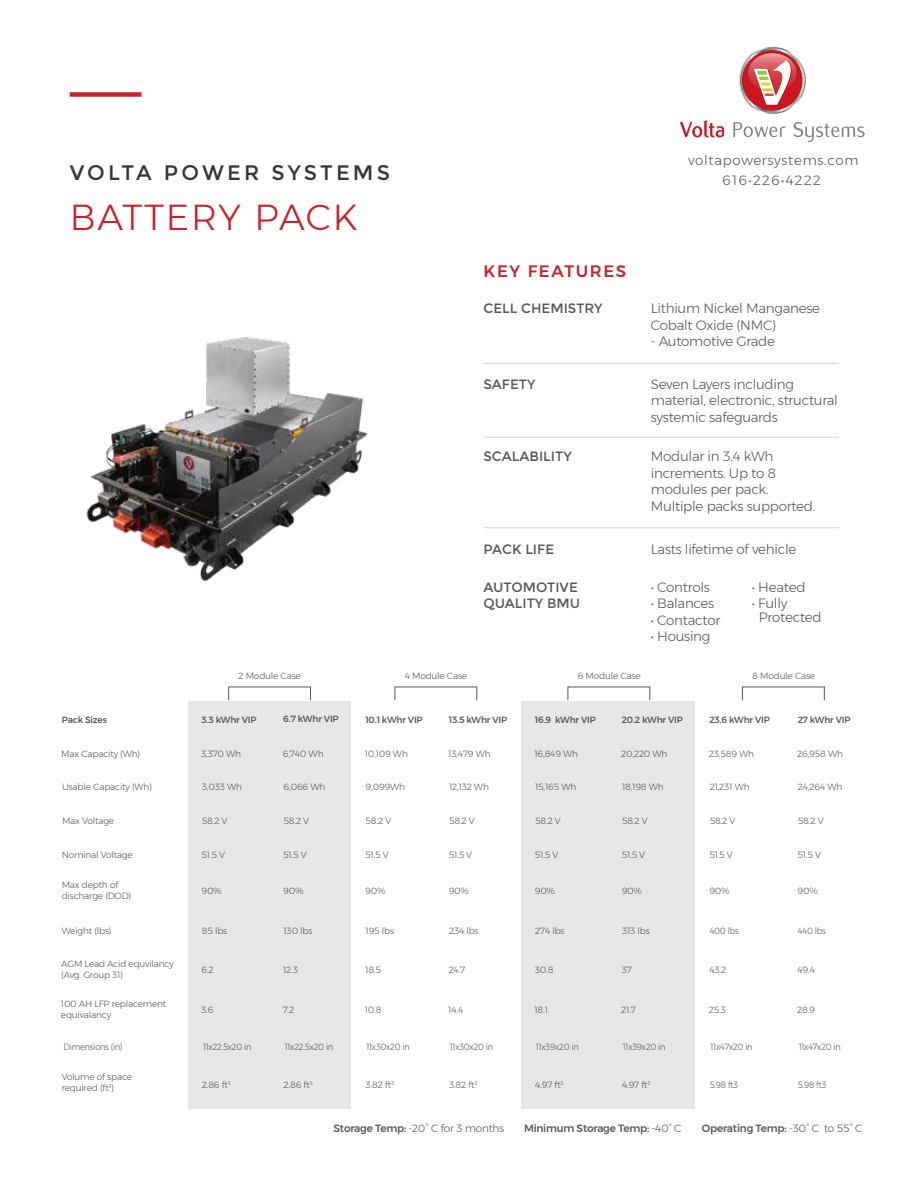
<style>
.page{position:relative;width:918px;height:1188px;background:#fff}
.page>*{position:absolute;margin:0;border:0;box-sizing:border-box;transform-origin:0 0}
.t1{font:300 36px "Montserrat";letter-spacing:.05em;color:#c92127}
.t2{font:21px "Montserrat";letter-spacing:.15em;color:#383638}
.t3{font:500 16.5px "Montserrat";letter-spacing:.1em;color:#c92127}
.t4{font:300 13.5px/16.5px "Montserrat";letter-spacing:-.02em;color:#58595b}
.t5{font:13.5px/16.5px "Montserrat";color:#58595b}
.t6{font:300 13.5px/19.5px "Montserrat";letter-spacing:.05em;color:#58595b;text-align:center}
.t7{font:500 10.5px "Montserrat";letter-spacing:-.02em;color:#58595b}
.t8{font:300 10.5px "Montserrat";letter-spacing:-.02em;color:#58595b}
.t9{font:300 9px/10.8px "Montserrat";letter-spacing:-.02em;color:#58595b}
.t10{font:300 9px "Montserrat";letter-spacing:-.02em;color:#58595b;scale:.9 1}
.t11{font:500 9px "Montserrat";letter-spacing:-.02em;color:#58595b}
.t12{font:300 9px "Montserrat";letter-spacing:-.02em;color:#58595b;scale:.91 1}
.s1{color:#c92127}
.s2{font-weight:500}
.s3{font-weight:300}
</style>
<div class="page">
<div style="left:70px;top:92px;width:72px;height:5px;background:#c92127"></div>
<svg style="left:739px;top:47px;width:67px;height:67px"></svg>
<svg style="left:740px;top:48px;width:65px;height:65px"></svg>
<svg style="left:742px;top:50px;width:60px;height:60px"></svg>
<svg style="left:680px;top:120px;width:44px;height:17px"></svg>
<svg style="left:733px;top:122px;width:53px;height:15px"></svg>
<svg style="left:793px;top:122px;width:72px;height:20px"></svg>
<hr style="left:484px;top:363px;width:355px;height:1px;background:#d1d3d4">
<hr style="left:484px;top:437px;width:355px;height:1px;background:#d1d3d4">
<hr style="left:484px;top:527px;width:355px;height:1px;background:#d1d3d4">
<img style="left:86px;top:337px;width:282px;height:244px">
<div style="left:188px;top:701px;width:164px;height:407px;background:#e6e7e8"></div>
<div style="left:521px;top:701px;width:175px;height:407px;background:#e6e7e8"></div>
<h2 class="t2" style="left:70px;top:161px;width:322px">VOLTA POWER SYSTEMS</h2>
<h3 class="t6" style="left:688px;top:151px;width:172px">voltapowersystems.com<br>616<span class="s1">•</span>226<span class="s1">•</span>4222</h3>
<h1 class="t1" style="left:70px;top:190px;width:290px">BATTERY PACK</h1>
<p class="t9" style="left:238px;top:670px;width:64px">2 Module Case</p>
<h3 class="t3" style="left:483px;top:259px;width:144px">KEY FEATURES</h3>
<h3 class="t5" style="left:483px;top:300px;width:121px">CELL CHEMISTRY</h3>
<h3 class="t5" style="left:483px;top:376px;width:53px">SAFETY</h3>
<h3 class="t5" style="left:483px;top:448px;width:90px">SCALABILITY</h3>
<h3 class="t4" style="left:651px;top:300px;width:171px">Lithium Nickel Manganese<br>Cobalt Oxide (NMC)</h3>
<h3 class="t4" style="left:651px;top:333px;width:126px">- Automotive Grade</h3>
<h3 class="t4" style="left:651px;top:375px;width:189px">Seven Layers including material, electronic, structural systemic safeguards</h3>
<h3 class="t4" style="left:651px;top:448px;width:166px">Modular in 3.4 kWh increments. Up to 8 modules per pack.<br>Multiple packs supported.</h3>
<h3 class="t5" style="left:483px;top:541px;width:72px">PACK LIFE</h3>
<h3 class="t4" style="left:651px;top:541px;width:147px">Lasts lifetime of vehicle</h3>
<h3 class="t5" style="left:483px;top:579px;width:98px">AUTOMOTIVE<br>QUALITY BMU</h3>
<h3 class="t4" style="left:651px;top:578px;width:61px">• Controls</h3>
<h3 class="t4" style="left:651px;top:595px;width:65px">• Balances</h3>
<h3 class="t4" style="left:651px;top:611px;width:71px">• Contactor</h3>
<h3 class="t4" style="left:651px;top:628px;width:61px">• Housing</h3>
<h3 class="t4" style="left:752px;top:578px;width:55px">• Heated</h3>
<h3 class="t4" style="left:759px;top:596px;width:64px;line-height:13.5px;text-indent:-7px">• Fully<br>Protected</h3>
<p class="t9" style="left:405px;top:670px;width:64px">4 Module Case</p>
<p class="t9" style="left:578px;top:670px;width:65px">6 Module Case</p>
<p class="t9" style="left:752px;top:670px;width:65px">8 Module Case</p>
<p class="t11" style="left:62px;top:712px;width:47px">Pack Sizes</p>
<p class="t11" style="left:202px;top:712px;width:56px">3.3 kWhr VIP</p>
<p class="t11" style="left:283px;top:712px;width:57px">6.7 kWhr VIP</p>
<p class="t11" style="left:365px;top:712px;width:59px">10.1 kWhr VIP</p>
<p class="t11" style="left:449px;top:712px;width:60px">13.5 kWhr VIP</p>
<p class="t11" style="left:535px;top:712px;width:62px">16.9 kWhr VIP</p>
<p class="t11" style="left:622px;top:712px;width:63px">20.2 kWhr VIP</p>
<p class="t9" style="left:61px;top:748px;width:80px">Max Capacity (Wh)</p>
<p class="t9" style="left:201px;top:748px;width:42px">3,370 Wh</p>
<p class="t9" style="left:283px;top:748px;width:42px">6,740 Wh</p>
<p class="t9" style="left:365px;top:748px;width:45px">10,109 Wh</p>
<p class="t9" style="left:448px;top:748px;width:44px">13,479 Wh</p>
<p class="t9" style="left:534px;top:748px;width:45px">16,849 Wh</p>
<p class="t9" style="left:621px;top:748px;width:48px">20,220 Wh</p>
<p class="t9" style="left:62px;top:782px;width:91px">Usable Capacity (Wh)</p>
<p class="t9" style="left:202px;top:782px;width:42px">3,033 Wh</p>
<p class="t9" style="left:284px;top:782px;width:44px">6,066 Wh</p>
<p class="t9" style="left:366px;top:782px;width:41px">9,099Wh</p>
<p class="t9" style="left:449px;top:782px;width:41px">12,132 Wh</p>
<p class="t9" style="left:535px;top:782px;width:43px">15,165 Wh</p>
<p class="t9" style="left:622px;top:782px;width:43px">18,198 Wh</p>
<p class="t9" style="left:62px;top:815px;width:54px">Max Voltage</p>
<p class="t9" style="left:202px;top:815px;width:27px">58.2 V</p>
<p class="t9" style="left:284px;top:815px;width:27px">58.2 V</p>
<p class="t9" style="left:366px;top:815px;width:27px">58.2 V</p>
<p class="t9" style="left:449px;top:815px;width:27px">58.2 V</p>
<p class="t9" style="left:535px;top:815px;width:27px">58.2 V</p>
<p class="t9" style="left:622px;top:815px;width:27px">58.2 V</p>
<p class="t9" style="left:62px;top:849px;width:73px">Nominal Voltage</p>
<p class="t9" style="left:201px;top:849px;width:25px">51.5 V</p>
<p class="t9" style="left:283px;top:849px;width:25px">51.5 V</p>
<p class="t9" style="left:365px;top:849px;width:25px">51.5 V</p>
<p class="t9" style="left:449px;top:849px;width:25px">51.5 V</p>
<p class="t9" style="left:535px;top:849px;width:25px">51.5 V</p>
<p class="t9" style="left:622px;top:849px;width:25px">51.5 V</p>
<p class="t9" style="left:62px;top:879px;width:71px">Max depth of discharge (DOD)</p>
<p class="t9" style="left:202px;top:885px;width:22px">90%</p>
<p class="t9" style="left:283px;top:885px;width:22px">90%</p>
<p class="t9" style="left:365px;top:885px;width:22px">90%</p>
<p class="t9" style="left:449px;top:885px;width:22px">90%</p>
<p class="t9" style="left:535px;top:885px;width:22px">90%</p>
<p class="t9" style="left:622px;top:885px;width:22px">90%</p>
<p class="t9" style="left:62px;top:925px;width:51px">Weight (lbs)</p>
<p class="t9" style="left:202px;top:925px;width:27px">85 lbs</p>
<p class="t9" style="left:284px;top:925px;width:31px">130 lbs</p>
<p class="t9" style="left:366px;top:925px;width:30px">195 lbs</p>
<p class="t9" style="left:449px;top:925px;width:31px">234 lbs</p>
<p class="t9" style="left:535px;top:925px;width:31px">274 lbs</p>
<p class="t9" style="left:622px;top:925px;width:29px">313 lbs</p>
<p class="t9" style="left:61px;top:958px;width:114px">AGM Lead Acid equvilancy (Avg. Group 31)</p>
<p class="t9" style="left:201px;top:965px;width:14px">6.2</p>
<p class="t9" style="left:283px;top:964px;width:16px">12.3</p>
<p class="t9" style="left:365px;top:965px;width:17px">18.5</p>
<p class="t9" style="left:449px;top:965px;width:18px">24.7</p>
<p class="t9" style="left:535px;top:965px;width:20px">30.8</p>
<p class="t9" style="left:622px;top:965px;width:12px">37</p>
<p class="t9" style="left:61px;top:998px;width:107px">100 AH LFP replacement equivalancy</p>
<p class="t9" style="left:201px;top:1005px;width:14px">3.6</p>
<p class="t9" style="left:283px;top:1005px;width:13px">7.2</p>
<p class="t9" style="left:365px;top:1005px;width:18px">10.8</p>
<p class="t9" style="left:448px;top:1005px;width:16px">14.4</p>
<p class="t9" style="left:534px;top:1005px;width:15px">18.1</p>
<p class="t9" style="left:621px;top:1005px;width:16px">21.7</p>
<p class="t10" style="left:64px;top:1040px;width:67px">Dimensions (in)</p>
<p class="t10" style="left:203px;top:1040px;width:55px">11x22.5x20 in</p>
<p class="t12" style="left:285px;top:1040px;width:55px">11x22.5x20 in</p>
<p class="t10" style="left:366px;top:1040px;width:50px">11x30x20 in</p>
<p class="t10" style="left:450px;top:1040px;width:50px">11x30x20 in</p>
<p class="t10" style="left:536px;top:1040px;width:49px">11x39x20 in</p>
<p class="t10" style="left:623px;top:1040px;width:49px">11x39x20 in</p>
<p class="t9" style="left:62px;top:1072px;width:72px">Volume of space required (ft<sup>3</sup>)</p>
<p class="t9" style="left:202px;top:1080px;width:31px">2.86 ft<sup>3</sup></p>
<p class="t9" style="left:284px;top:1080px;width:31px">2.86 ft<sup>3</sup></p>
<p class="t9" style="left:366px;top:1080px;width:30px">3.82 ft<sup>3</sup></p>
<p class="t9" style="left:449px;top:1080px;width:30px">3.82 ft<sup>3</sup></p>
<p class="t9" style="left:535px;top:1080px;width:30px">4.97 ft<sup>3</sup></p>
<p class="t9" style="left:622px;top:1080px;width:30px">4.97 ft<sup>3</sup></p>
<p class="t11" style="left:709px;top:712px;width:62px">23.6 kWhr VIP</p>
<p class="t9" style="left:709px;top:748px;width:47px">23,589 Wh</p>
<p class="t9" style="left:710px;top:782px;width:41px">21,231 Wh</p>
<p class="t9" style="left:710px;top:815px;width:27px">58.2 V</p>
<p class="t9" style="left:709px;top:849px;width:25px">51.5 V</p>
<p class="t9" style="left:709px;top:885px;width:22px">90%</p>
<p class="t10" style="left:710px;top:924px;width:34px">400 lbs</p>
<p class="t9" style="left:709px;top:965px;width:18px">43.2</p>
<p class="t9" style="left:709px;top:1005px;width:19px">25.3</p>
<p class="t10" style="left:710px;top:1040px;width:48px">11x47x20 in</p>
<p class="t10" style="left:710px;top:1078px;width:33px">5.98 ft3</p>
<p class="t11" style="left:798px;top:712px;width:54px">27 kWhr VIP</p>
<p class="t9" style="left:797px;top:748px;width:47px">26,958 Wh</p>
<p class="t9" style="left:798px;top:782px;width:46px">24,264 Wh</p>
<p class="t9" style="left:798px;top:815px;width:27px">58.2 V</p>
<p class="t9" style="left:798px;top:849px;width:25px">51.5 V</p>
<p class="t9" style="left:798px;top:885px;width:22px">90%</p>
<p class="t10" style="left:798px;top:924px;width:32px">440 lbs</p>
<p class="t9" style="left:798px;top:965px;width:19px">49.4</p>
<p class="t9" style="left:797px;top:1005px;width:19px">28.9</p>
<p class="t10" style="left:799px;top:1040px;width:48px">11x47x20 in</p>
<p class="t10" style="left:798px;top:1078px;width:33px">5.98 ft3</p>
<p class="t8" style="left:334px;top:1121px;width:172px"><span class="s2">Storage Temp:</span> -20° C for 3 months</p>
<p class="t7" style="left:524px;top:1120px;width:159px">Minimum Storage Temp: <span class="s3">-40° C</span></p>
<p class="t7" style="left:702px;top:1120px;width:162px">Operating Temp: <span class="s3">-30° C to 55° C</span></p>
</div>
